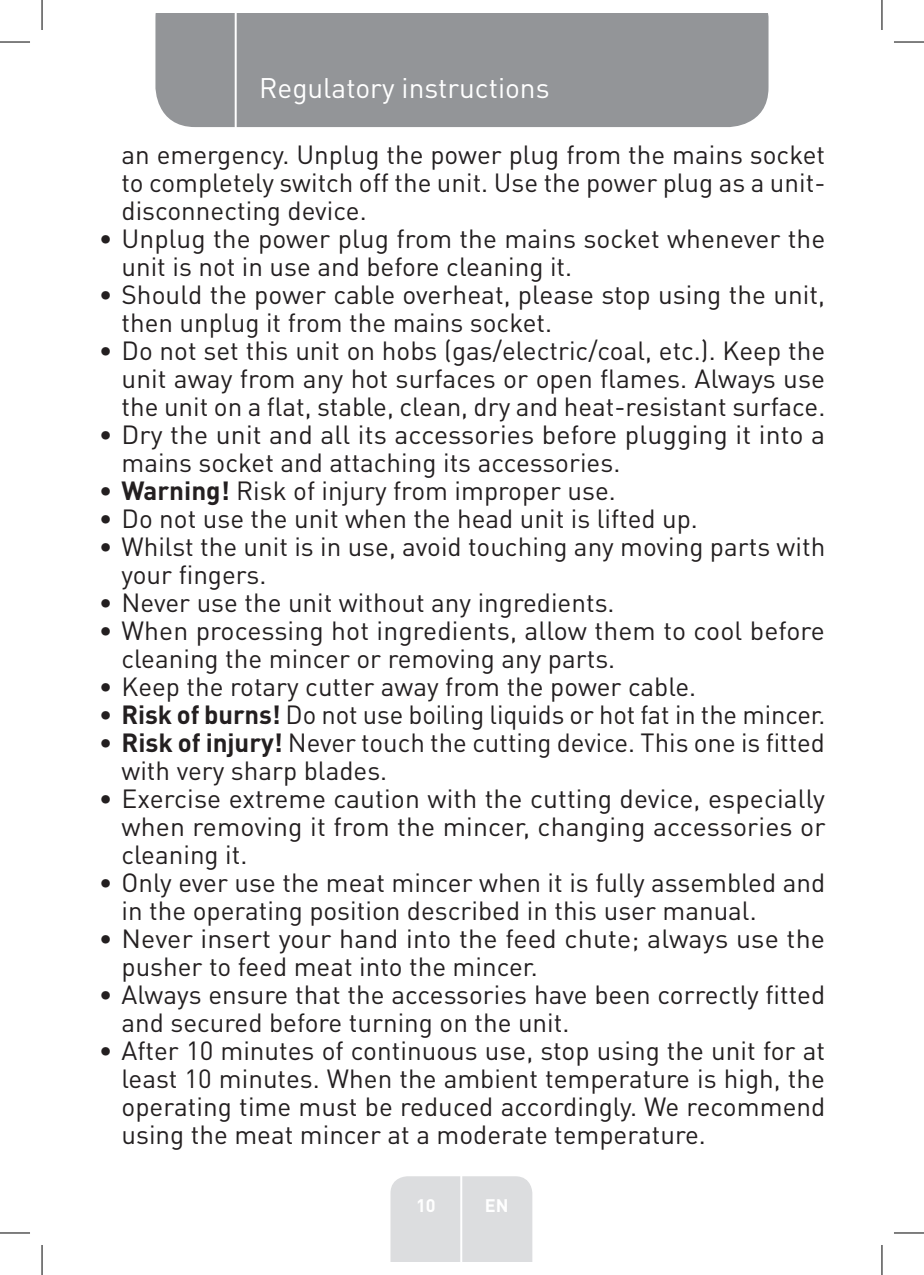
<style>
.page{position:relative;width:924px;height:1275px;background:#fff}
.page>*{position:absolute;margin:0;border:0;box-sizing:border-box;transform-origin:0 0}
.t1{font:28px "DIN Pro";color:#fff}
.t2{font:26px/28px "DIN Pro";color:#231f20}
.t3{font:700 18px "DIN Pro";color:#fff}
.s1{font-weight:700}
</style>
<div class="page">
<div style="left:155px;top:14px;width:613px;height:113px;background:#939598"></div>
<div style="left:390px;top:1176px;width:142px;height:85px;background:#dcdddf"></div>
<hr style="left:460px;top:1153px;width:2px;height:108px;background:#fff">
<hr style="left:234px;top:14px;width:2px;height:116px;background:#fff">
<hr style="left:0;top:42px;width:30px;height:1px;background:#000">
<hr style="left:893px;top:42px;width:30px;height:1px;background:#000">
<hr style="left:0;top:1232px;width:30px;height:1px;background:#000">
<hr style="left:893px;top:1232px;width:30px;height:1px;background:#000">
<hr style="left:42px;top:0;width:1px;height:30px;background:#000">
<hr style="left:42px;top:1245px;width:1px;height:30px;background:#000">
<hr style="left:881px;top:0;width:1px;height:30px;background:#000">
<hr style="left:881px;top:1245px;width:1px;height:30px;background:#000">
<p class="t1" style="left:259px;top:69px;width:292px">Regulatory instructions</p>
<p class="t2" style="left:121px;top:139px;width:705px;text-align:justify">an emergency. Unplug the power plug from the mains socket to completely switch off the unit. Use the power plug as a unit&shy;disconnecting device.</p>
<p class="t2" style="left:121px;top:223px;width:705px;text-indent:-23px">• Unplug the power plug from the mains socket whenever the unit is not in use and before cleaning it.</p>
<p class="t2" style="left:121px;top:279px;width:705px;text-indent:-23px">• Should the power cable overheat, please stop using the unit, then unplug it from the mains socket.</p>
<p class="t2" style="left:121px;top:335px;width:705px;text-align:justify;text-indent:-23px">• Do not set this unit on hobs (gas/electric/coal, etc.). Keep the unit away from any hot surfaces or open flames. Always use the unit on a flat, stable, clean, dry and heat-resistant surface.</p>
<p class="t2" style="left:121px;top:419px;width:704px;text-indent:-23px">• Dry the unit and all its accessories before plugging it into a mains socket and attaching its accessories.</p>
<p class="t2" style="left:99px;top:475px;width:518px">• <span class="s1">Warning!</span> Risk of injury from improper use.</p>
<p class="t2" style="left:99px;top:503px;width:600px">• Do not use the unit when the head unit is lifted up.</p>
<p class="t2" style="left:121px;top:531px;width:705px;text-indent:-23px">• Whilst the unit is in use, avoid touching any moving parts with your fingers.</p>
<p class="t2" style="left:99px;top:587px;width:517px">• Never use the unit without any ingredients.</p>
<p class="t2" style="left:121px;top:615px;width:704px;text-indent:-23px">• When processing hot ingredients, allow them to cool before cleaning the mincer or removing any parts.</p>
<p class="t2" style="left:99px;top:671px;width:598px">• Keep the rotary cutter away from the power cable.</p>
<p class="t2" style="left:99px;top:699px;width:727px">• <span class="s1">Risk of burns!</span> Do not use boiling liquids or hot fat in the mincer.</p>
<p class="t2" style="left:121px;top:727px;width:704px;text-indent:-23px">• <span class="s1">Risk of injury!</span> Never touch the cutting device. This one is fitted with very sharp blades.</p>
<p class="t2" style="left:121px;top:783px;width:705px;text-align:justify;text-indent:-23px">• Exercise extreme caution with the cutting device, especially when removing it from the mincer, changing accessories or cleaning it.</p>
<p class="t2" style="left:121px;top:867px;width:705px;text-indent:-23px">• Only ever use the meat mincer when it is fully assembled and in the operating position described in this user manual.</p>
<p class="t2" style="left:121px;top:923px;width:704px;text-indent:-23px">• Never insert your hand into the feed chute; always use the pusher to feed meat into the mincer.</p>
<p class="t2" style="left:121px;top:979px;width:705px;text-indent:-23px">• Always ensure that the accessories have been correctly fitted and secured before turning on the unit.</p>
<p class="t2" style="left:121px;top:1035px;width:705px;text-align:justify;text-indent:-23px">• After 10 minutes of continuous use, stop using the unit for at least 10 minutes. When the ambient temperature is high, the operating time must be reduced accordingly. We recommend using the meat mincer at a moderate temperature.</p>
<p class="t3" style="left:416px;top:1192px;width:21px">10</p>
<p class="t3" style="left:484px;top:1192px;width:25px">EN</p>
</div>
